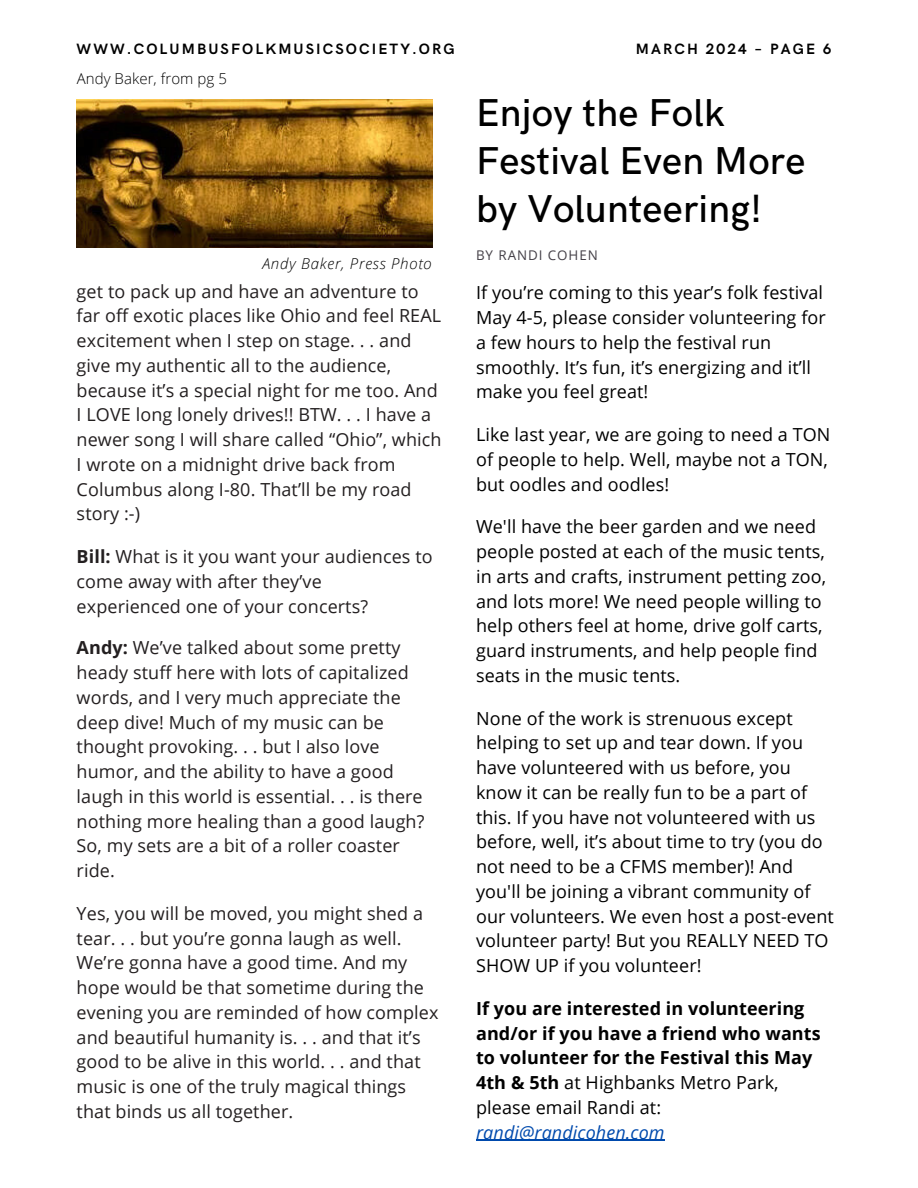
<style>
.page{position:relative;width:918px;height:1188px;background:#fff}
.page>*{position:absolute;margin:0;border:0;box-sizing:border-box;transform-origin:0 0}
.t1{font:500 39px/48.3px "HK Grotesk";letter-spacing:.005em;color:#000}
.t2{font:18px/24.8px "Open Sans";letter-spacing:.005em;color:#231f20}
.t3{font:18px/24.8px "Open Sans";letter-spacing:.005em;color:#000}
.t4{font:700 18px/24.8px "Open Sans";letter-spacing:.005em;color:#000}
.t5{font:italic 18px "Open Sans";letter-spacing:.005em;color:#004aad}
.t6{font:700 15px "HK Grotesk";letter-spacing:.14em;color:#000}
.t7{font:italic 300 15px "Open Sans";letter-spacing:.05em;color:#000}
.t8{font:300 15px "Open Sans";letter-spacing:.005em;color:#000}
.t9{font:13.35px "Open Sans";letter-spacing:.07em;color:#444047}
.s1{font-weight:700}
.s2{font-weight:400}
</style>
<div class="page">
<img style="left:77px;top:99px;width:355px;height:149px">
<hr style="left:476px;top:1140px;width:189px;height:1px;background:#004aad">
<p class="t6" style="left:77px;top:40px;width:380px">WWW.COLUMBUSFOLKMUSICSOCIETY.ORG</p>
<p class="t6" style="left:636px;top:40px;width:197px">MARCH 2024 – PAGE 6</p>
<p class="t8" style="left:77px;top:68px;width:152px">Andy Baker, from pg 5</p>
<p class="t7" style="left:262px;top:253px;width:171px">Andy Baker, Press Photo</p>
<p class="t2" style="left:77px;top:278px;width:366px">get to pack up and have an adventure to far off exotic places like Ohio and feel REAL excitement when I step on stage. . . and give my authentic all to the audience, because it’s a special night for me too. And I LOVE long lonely drives!! BTW. . . I have a newer song I will share called “Ohio”, which I wrote on a midnight drive back from Columbus along I-80. That’ll be my road story :-)</p>
<p class="t2" style="left:77px;top:544px;width:358px"><span class="s1">Bill:</span> What is it you want your audiences to come away with after they’ve<br>experienced one of your concerts?</p>
<p class="t2" style="left:77px;top:635px;width:349px"><span class="s1">Andy:</span> We’ve talked about some pretty heady stuff here with lots of capitalized words, and I very much appreciate the deep dive! Much of my music can be thought provoking. . . but I also love humor, and the ability to have a good laugh in this world is essential. . . is there nothing more healing than a good laugh?<br>So, my sets are a bit of a roller coaster ride.</p>
<p class="t2" style="left:77px;top:900px;width:363px">Yes, you will be moved, you might shed a tear. . . but you’re gonna laugh as well.<br>We’re gonna have a good time. And my hope would be that sometime during the evening you are reminded of how complex and beautiful humanity is. . . and that it’s good to be alive in this world. . . and that music is one of the truly magical things that binds us all together.</p>
<h1 class="t1" style="left:476px;top:90px;width:331px">Enjoy the Folk<br>Festival Even More by Volunteering!</h1>
<p class="t9" style="left:476px;top:246px;width:123px">BY RANDI COHEN</p>
<p class="t3" style="left:476px;top:280px;width:351px">If you’re coming to this year’s folk festival May 4-5, please consider volunteering for a few hours to help the festival run smoothly. It’s fun, it’s energizing and it’ll make you feel great!</p>
<p class="t3" style="left:476px;top:422px;width:356px">Like last year, we are going to need a TON of people to help. Well, maybe not a TON, but oodles and oodles!</p>
<p class="t3" style="left:476px;top:514px;width:352px">We'll have the beer garden and we need people posted at each of the music tents, in arts and crafts, instrument petting zoo, and lots more! We need people willing to help others feel at home, drive golf carts, guard instruments, and help people find seats in the music tents.</p>
<p class="t3" style="left:476px;top:705px;width:359px">None of the work is strenuous except helping to set up and tear down. If you have volunteered with us before, you know it can be really fun to be a part of this. If you have not volunteered with us before, well, it’s about time to try (you do not need to be a CFMS member)! And you'll be joining a vibrant community of our volunteers. We even host a post-event volunteer party! But you REALLY NEED TO SHOW UP if you volunteer!</p>
<p class="t4" style="left:476px;top:996px;width:346px">If you are interested in volunteering and/or if you have a friend who wants to volunteer for the Festival this May 4th &amp; 5th <span class="s2">at Highbanks Metro Park, please email Randi at:</span></p>
<p class="t5" style="left:476px;top:1119px;width:190px">randi@randicohen.com</p>
</div>
